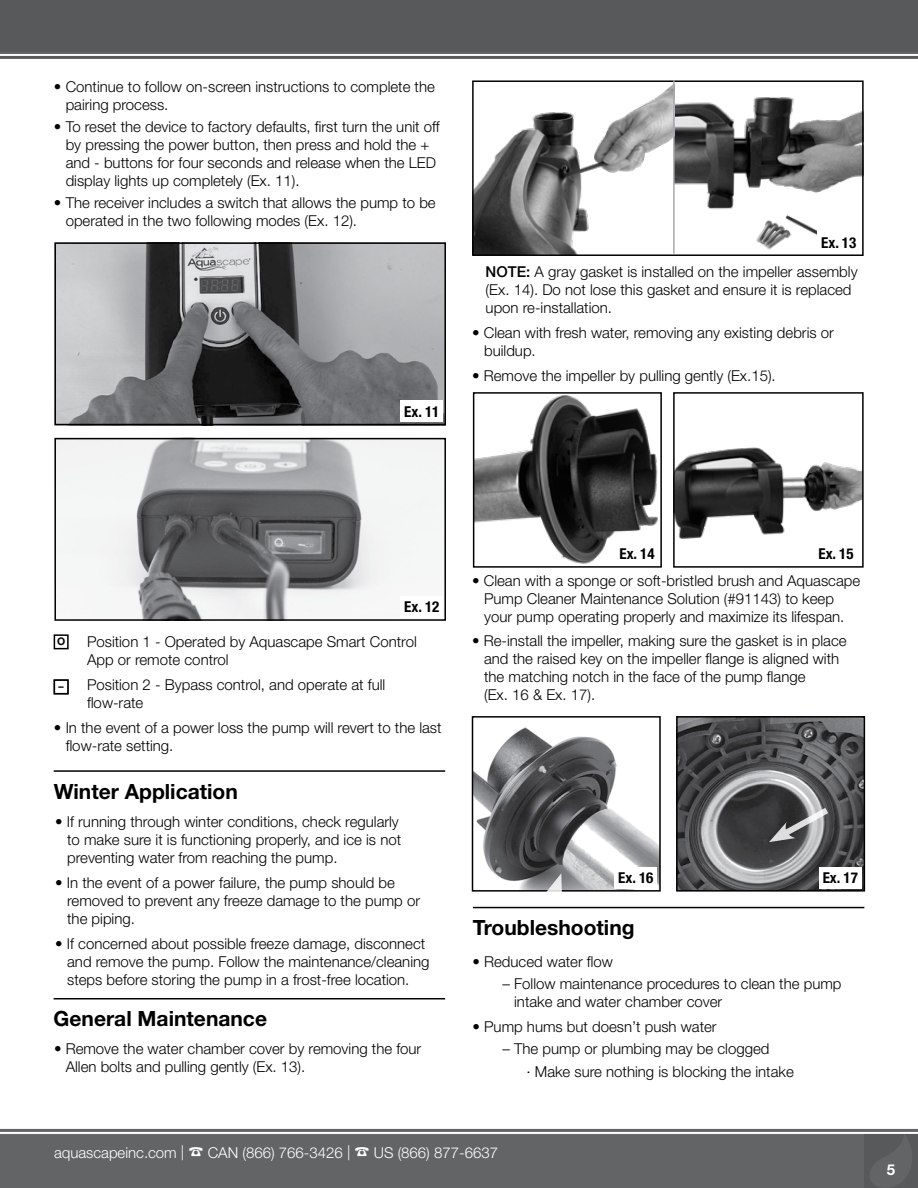
<style>
.page{position:relative;width:918px;height:1188px;background:#fff}
.page>*{position:absolute;margin:0;border:0;box-sizing:border-box;transform-origin:0 0}
.t1{font:700 21px "Helvetica Neue LT Std";color:#000}
.t2{font:300 15px/18px "Helvetica Neue LT Std";color:#000}
.t3{font:300 15px "Helvetica Neue LT Std";color:#fff}
.t4{font:700 condensed 15px "Helvetica Neue LT Std";color:#000}
.t5{font:700 15px "Helvetica Neue LT Std";color:#fff}
.t6{font:700 10.5px "Helvetica Neue LT Std";color:#000}
.s1{font-weight:500}
</style>
<div class="page">
<div style="left:0;top:0;width:918px;height:54px;background:#58595b"></div>
<div style="left:0;top:53px;width:918px;height:6px;background:#f8f8f8"></div>
<hr style="left:0;top:53px;width:918px;height:1px;background:#58595b">
<hr style="left:0;top:56px;width:918px;height:3px;background:#58595b">
<div style="left:0;top:1134px;width:918px;height:54px;background:#636466"></div>
<div style="left:0;top:1129px;width:918px;height:6px;background:#f8f8f9"></div>
<hr style="left:0;top:1129px;width:918px;height:3px;background:#636466">
<hr style="left:0;top:1134px;width:918px;height:1px;background:#636466">
<div style="left:864px;top:1134px;width:54px;height:54px;background:#58595b"></div>
<svg style="left:870px;top:1136px;width:42px;height:51px"></svg>
<hr style="left:54px;top:770px;width:391px;height:2px;background:#000">
<img style="left:476px;top:395px;width:182px;height:169px">
<div style="left:473px;top:392px;width:189px;height:176px;border:2px solid #000"></div>
<div style="left:616px;top:543px;width:42px;height:22px;background:#fff"></div>
<img style="left:676px;top:447px;width:185px;height:92px">
<div style="left:673px;top:392px;width:191px;height:176px;border:2px solid #000"></div>
<img style="left:475px;top:727px;width:183px;height:162px">
<div style="left:472px;top:716px;width:189px;height:176px;border:2px solid #000"></div>
<div style="left:615px;top:867px;width:42px;height:22px;background:#fff"></div>
<img style="left:679px;top:719px;width:183px;height:170px">
<div style="left:676px;top:716px;width:189px;height:176px;border:2px solid #000"></div>
<div style="left:819px;top:867px;width:43px;height:22px;background:#fff"></div>
<img style="left:475px;top:84px;width:386px;height:169px">
<div style="left:472px;top:80px;width:392px;height:176px;border:2px solid #000"></div>
<div style="left:817px;top:232px;width:43px;height:21px;background:#fff"></div>
<img style="left:57px;top:245px;width:386px;height:177px">
<div style="left:54px;top:242px;width:392px;height:183px;border:2px solid #000"></div>
<div style="left:400px;top:401px;width:43px;height:21px;background:#fff"></div>
<img style="left:57px;top:441px;width:386px;height:177px">
<div style="left:54px;top:438px;width:392px;height:183px;border:2px solid #000"></div>
<div style="left:400px;top:596px;width:43px;height:22px;background:#fff"></div>
<svg style="left:53px;top:634px;width:16px;height:16px"></svg>
<svg style="left:53px;top:679px;width:16px;height:16px"></svg>
<svg style="left:769px;top:802px;width:63px;height:41px;background:#747475"></svg>
<svg style="left:534px;top:873px;width:30px;height:36px"></svg>
<hr style="left:673px;top:80px;width:2px;height:174px;background:#a7a9ac">
<hr style="left:54px;top:998px;width:391px;height:1px;background:#000">
<hr style="left:473px;top:907px;width:391px;height:1px;background:#000">
<p class="t2" style="left:66px;top:77px;width:371px;text-indent:-12px">• Continue to follow on-screen instructions to complete the pairing process.</p>
<p class="t2" style="left:66px;top:117px;width:375px;text-indent:-12px">• To reset the device to factory defaults, first turn the unit off by pressing the power button, then press and hold the + and - buttons for four seconds and release when the LED display lights up completely (Ex. 11).</p>
<p class="t2" style="left:66px;top:194px;width:372px;text-indent:-12px">• The receiver includes a switch that allows the pump to be operated in the two following modes (Ex. 12).</p>
<p class="t4" style="left:404px;top:402px;width:37px">Ex. 11</p>
<p class="t4" style="left:821px;top:233px;width:37px">Ex. 13</p>
<p class="t2" style="left:486px;top:263px;width:374px"><span class="s1">NOTE:</span> A gray gasket is installed on the impeller assembly (Ex. 14). Do not lose this gasket and ensure it is replaced upon re-installation.</p>
<p class="t2" style="left:484px;top:324px;width:351px;text-indent:-12px">• Clean with fresh water, removing any existing debris or buildup.</p>
<p class="t2" style="left:472px;top:366px;width:305px">• Remove the impeller by pulling gently (Ex.15).</p>
<p class="t4" style="left:404px;top:598px;width:37px">Ex. 12</p>
<p class="t2" style="left:87px;top:632px;width:331px">Position 1 - Operated by Aquascape Smart Control<br>App or remote control</p>
<p class="t2" style="left:87px;top:675px;width:300px">Position 2 - Bypass control, and operate at full flow-rate</p>
<p class="t2" style="left:66px;top:718px;width:377px;text-indent:-12px">• In the event of a power loss the pump will revert to the last flow-rate setting.</p>
<p class="t6" style="left:57px;top:635px;width:10px">O</p>
<p class="t6" style="left:59px;top:680px;width:7px">–</p>
<h1 class="t1" style="left:54px;top:778px;width:186px">Winter Application</h1>
<p class="t2" style="left:67px;top:813px;width:335px;text-indent:-12px">• If running through winter conditions, check regularly to make sure it is functioning properly, and ice is not preventing water from reaching the pump.</p>
<p class="t2" style="left:67px;top:873px;width:354px;text-indent:-12px">• In the event of a power failure, the pump should be removed to prevent any freeze damage to the pump or the piping.</p>
<p class="t2" style="left:67px;top:934px;width:364px;text-indent:-12px">• If concerned about possible freeze damage, disconnect and remove the pump. Follow the maintenance/cleaning steps before storing the pump in a frost-free location.</p>
<h1 class="t1" style="left:54px;top:1006px;width:215px">General Maintenance</h1>
<p class="t2" style="left:66px;top:1040px;width:357px;text-indent:-12px">• Remove the water chamber cover by removing the four<br>Allen bolts and pulling gently (Ex. 13).</p>
<p class="t4" style="left:619px;top:545px;width:37px">Ex. 14</p>
<p class="t4" style="left:819px;top:545px;width:37px">Ex. 15</p>
<p class="t2" style="left:484px;top:571px;width:378px;text-indent:-12px">• Clean with a sponge or soft-bristled brush and Aquascape<br>Pump Cleaner Maintenance Solution (#91143) to keep your pump operating properly and maximize its lifespan.</p>
<p class="t2" style="left:484px;top:632px;width:364px;text-indent:-12px">• Re-install the impeller, making sure the gasket is in place and the raised key on the impeller flange is aligned with the matching notch in the face of the pump flange<br>(Ex. 16 &amp; Ex. 17).</p>
<p class="t4" style="left:618px;top:869px;width:37px">Ex. 16</p>
<p class="t4" style="left:823px;top:869px;width:37px">Ex. 17</p>
<h1 class="t1" style="left:473px;top:915px;width:163px">Troubleshooting</h1>
<p class="t2" style="left:473px;top:952px;width:142px">• Reduced water flow</p>
<p class="t2" style="left:514px;top:975px;width:329px;text-indent:-12px">– Follow maintenance procedures to clean the pump intake and water chamber cover</p>
<p class="t2" style="left:473px;top:1017px;width:246px">• Pump hums but doesn’t push water</p>
<p class="t2" style="left:527px;top:1038px;width:269px;line-height:22.4px;text-indent:-24px">– The pump or plumbing may be clogged<br>∙ Make sure nothing is blocking the intake</p>
<p class="t3" style="left:54px;top:1143px;width:446px">aquascapeinc.com | ☎ CAN (866) 766-3426 | ☎ US (866) 877-6637</p>
<p class="t5" style="left:887px;top:1160px;width:10px">5</p>
</div>
